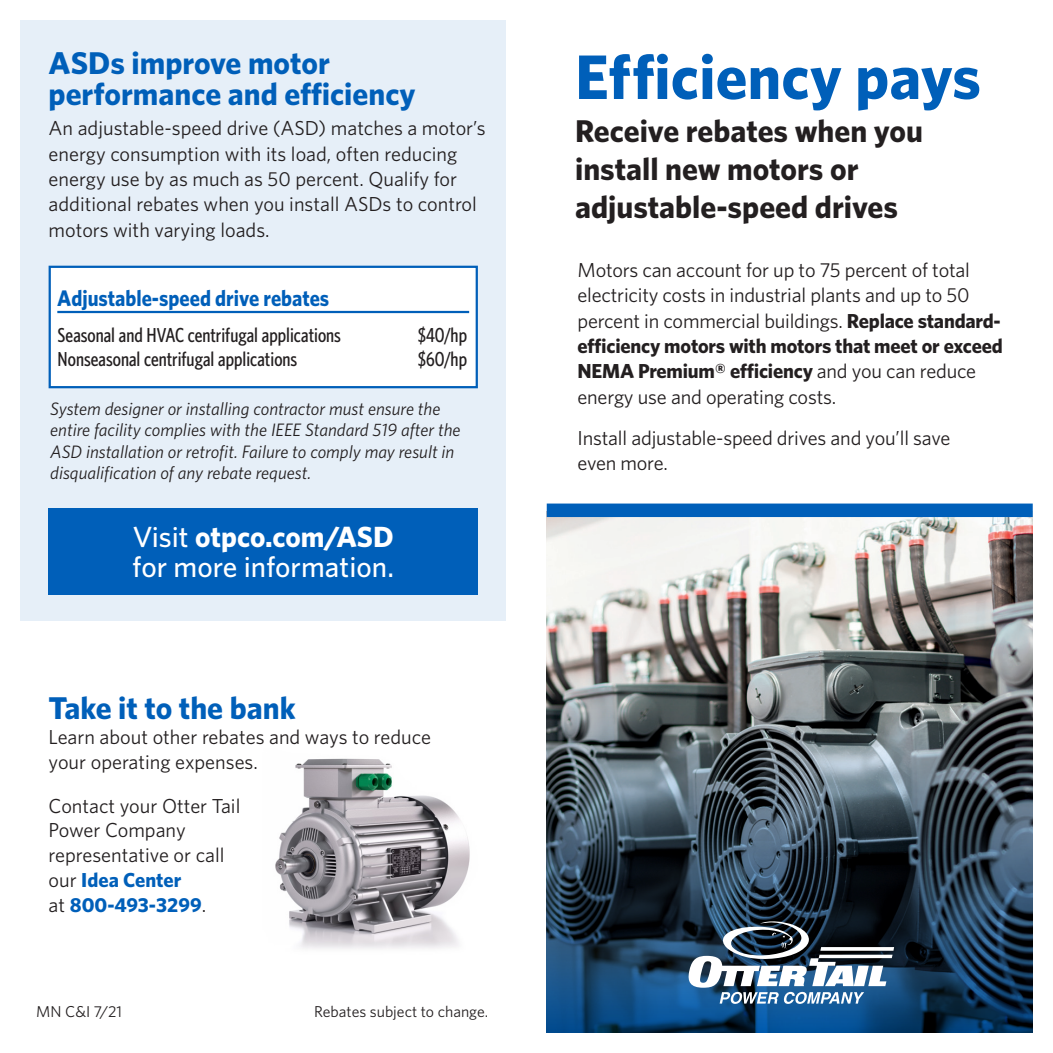
<style>
.page{position:relative;width:1053px;height:1053px;background:#fff}
.page>*{position:absolute;margin:0;border:0;box-sizing:border-box;transform-origin:0 0}
.t1{font:700 63px "Whitney";color:#005fb9}
.body_text{font:700 31.5px/37.8px "Whitney";color:#231f20}
.body_text-2{font:700 31.5px/31.5px "Whitney";color:#005fb9}
.body_text-3{font:500 29.25px/30.4px "Whitney";color:#fff}
.body_text-4{font:700 22.5px "Whitney";color:#005fb9;scale:.9 1}
.body_text-5{font:20.25px/25.2px "Whitney";color:#231f20}
.body_text-6{font:500 20.25px "Whitney Condensed";color:#231f20}
.t2{font:italic 18px/21.6px "Whitney";color:#231f20}
.body_text-7{font:15.75px "Whitney";color:#231f20}
.s1{font-weight:700}
.s2{font-weight:700;color:#005fb9}
</style>
<div class="page">
<div style="left:20px;top:20px;width:486px;height:600px;background:#e6eff8"></div>
<img style="left:275px;top:758px;width:195px;height:191px">
<div style="left:49px;top:509px;width:429px;height:86px;background:#005fb9"></div>
<div style="left:50px;top:267px;width:427px;height:120px;background:#fff"></div>
<hr style="left:57px;top:311px;width:412px;height:2px;background:#005fb9">
<div style="left:49px;top:266px;width:429px;height:122px;border:2px solid #005fb9"></div>
<img style="left:547px;top:517px;width:486px;height:189px">
<div style="left:547px;top:504px;width:486px;height:13px;background:#005fb9"></div>
<img style="left:546px;top:706px;width:487px;height:327px">
<svg style="left:689px;top:921px;width:205px;height:83px"></svg>
<p class="body_text-2" style="left:49px;top:46px;width:369px">ASDs improve motor performance and efficiency</p>
<p class="body_text-5" style="left:49px;top:115px;width:439px">An adjustable-speed drive (ASD) matches a motor’s energy consumption with its load, often reducing energy use by as much as 50 percent. Qualify for additional rebates when you install ASDs to control motors with varying loads.</p>
<p class="body_text-4" style="left:57px;top:283px;width:304px">Adjustable-speed drive rebates</p>
<p class="body_text-6" style="left:58px;top:322px;width:285px">Seasonal and HVAC centrifugal applications</p>
<p class="body_text-6" style="left:418px;top:322px;width:51px">$40/hp</p>
<p class="body_text-6" style="left:58px;top:346px;width:241px">Nonseasonal centrifugal applications</p>
<p class="body_text-6" style="left:418px;top:346px;width:51px">$60/hp</p>
<p class="t2" style="left:50px;top:397px;width:412px">System designer or installing contractor must ensure the entire facility complies with the IEEE Standard 519 after the ASD installation or retrofit. Failure to comply may result in disqualification of any rebate request.</p>
<p class="body_text-3" style="left:133px;top:521px;width:263px">Visit <span class="s1">otpco.com/ASD </span>for more information.</p>
<p class="body_text-2" style="left:49px;top:691px;width:249px">Take it to the bank</p>
<p class="body_text-5" style="left:49px;top:724px;width:384px">Learn about other rebates and ways to reduce your operating expenses.</p>
<p class="body_text-5" style="left:49px;top:793px;width:193px">Contact your Otter Tail<br>Power Company representative or call our <span class="s2">Idea Center<br></span>at <span class="s2">800-493-3299</span>.</p>
<p class="body_text-7" style="left:36px;top:1001px;width:87px">MN C&amp;I 7/21</p>
<p class="body_text-7" style="left:314px;top:1001px;width:176px">Rebates subject to change.</p>
<p class="t1" style="left:575px;top:35px;width:408px">Efficiency pays</p>
<p class="body_text" style="left:575px;top:112px;width:349px">Receive rebates when you install new motors or adjustable-speed drives</p>
<p class="body_text-5" style="left:578px;top:257px;width:427px">Motors can account for up to 75 percent of total electricity costs in industrial plants and up to 50 percent in commercial buildings. <span class="s1">Replace standard&shy;efficiency motors with motors that meet or exceed NEMA Premium® efficiency</span> and you can reduce energy use and operating costs.</p>
<p class="body_text-5" style="left:578px;top:425px;width:374px">Install adjustable-speed drives and you’ll save even more.</p>
</div>
